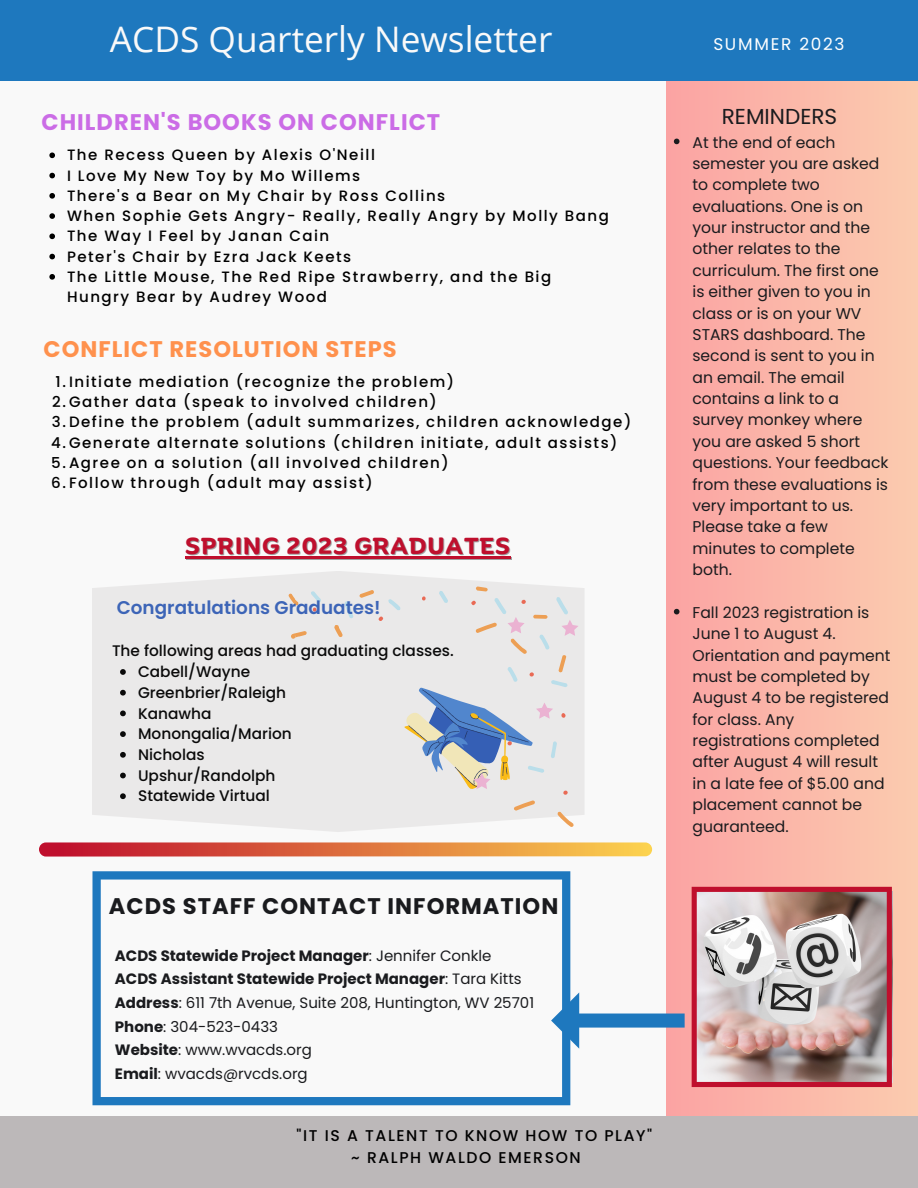
<style>
.page{position:relative;width:918px;height:1188px;background:#f9f9f9}
.page>*{position:absolute;margin:0;border:0;box-sizing:border-box;transform-origin:0 0}
.t1{font:35.25px "Open Sans";color:#f9f9f9}
.t2{font:700 22.5px "Poppins";letter-spacing:.045em;color:#1a1b1e}
.t3{font:700 22.5px "Poppins";letter-spacing:.045em;color:#cb6ce6}
.t4{font:700 22.5px "Poppins";letter-spacing:.045em;color:#ff914d}
.t5{font:700 22.5px "Binate Display";letter-spacing:.045em;color:#bf0f2d}
.t6{font:21.6px "Poppins";color:#1a1b1e}
.t7{font:600 18.45px "Poppins";color:#355fb5}
.t8{font:16.95px "Poppins";letter-spacing:.1em;color:#fff}
.t9{font:15.6px/21.3px "Poppins";color:#1a1b1e}
.t10{font:500 15.6px "Poppins";letter-spacing:.1em;color:#000}
.t11{font:500 15.3px/20.7px "Poppins";color:#000}
.t12{font:500 15px/20.2px "Poppins";letter-spacing:.1em;color:#000}
.t13{font:15px "Poppins";color:#1a1b1e}
.t14{font:700 15px "Poppins";color:#1a1b1e}
.s1{font-weight:400}
.s2{font-weight:700}
</style>
<div class="page">
<div style="left:666px;top:80px;width:252px;height:1053px;background:linear-gradient(to right,#fba3a3,#fbcbaf)"></div>
<div style="left:0;top:1116px;width:918px;height:72px;background:#bcb8b9"></div>
<div style="left:0;top:0;width:918px;height:80px;background:#1e78be"></div>
<svg style="left:92px;top:871px;width:478px;height:234px"></svg>
<svg style="left:692px;top:887px;width:200px;height:200px;background:#bb9d9e"></svg>
<svg style="left:551px;top:992px;width:134px;height:57px"></svg>
<svg style="left:39px;top:842px;width:613px;height:15px;background:#de774a"></svg>
<svg style="left:92px;top:571px;width:492px;height:261px;fill:#eae9e9"></svg>
<svg style="left:312px;top:608px;width:5px;height:4px"></svg>
<svg style="left:311px;top:591px;width:10px;height:11px"></svg>
<svg style="left:291px;top:631px;width:16px;height:8px"></svg>
<svg style="left:288px;top:593px;width:11px;height:12px"></svg>
<svg style="left:334px;top:587px;width:245px;height:240px"></svg>
<svg style="left:674px;top:139px;width:6px;height:5px"></svg>
<svg style="left:674px;top:609px;width:6px;height:5px"></svg>
<hr style="left:187px;top:557px;width:325px;height:2px;background:#bf0f2d">
<hr style="left:186px;top:556px;width:325px;height:2px;background:#bf0f2d">
<svg style="left:120px;top:669px;width:6px;height:6px"></svg>
<svg style="left:120px;top:690px;width:6px;height:6px"></svg>
<svg style="left:120px;top:711px;width:6px;height:5px"></svg>
<svg style="left:120px;top:731px;width:6px;height:6px"></svg>
<svg style="left:120px;top:752px;width:6px;height:6px"></svg>
<svg style="left:120px;top:773px;width:6px;height:5px"></svg>
<svg style="left:120px;top:793px;width:6px;height:6px"></svg>
<svg style="left:49px;top:153px;width:6px;height:5px"></svg>
<svg style="left:49px;top:173px;width:6px;height:5px"></svg>
<svg style="left:49px;top:193px;width:6px;height:6px"></svg>
<svg style="left:49px;top:213px;width:6px;height:6px"></svg>
<svg style="left:49px;top:234px;width:6px;height:5px"></svg>
<svg style="left:49px;top:254px;width:6px;height:5px"></svg>
<svg style="left:49px;top:274px;width:6px;height:6px"></svg>
<p class="t1" style="left:110px;top:14px;width:444px">ACDS Quarterly Newsletter</p>
<p class="t3" style="left:42px;top:106px;width:400px">CHILDREN'S BOOKS ON CONFLICT</p>
<p class="t12" style="left:67px;top:145px;width:309px">The Recess Queen by Alexis O'Neill</p>
<p class="t12" style="left:67px;top:165px;width:295px">I Love My New Toy by Mo Willems</p>
<p class="t12" style="left:67px;top:186px;width:380px">There's a Bear on My Chair by Ross Collins</p>
<p class="t12" style="left:67px;top:206px;width:544px">When Sophie Gets Angry- Really, Really Angry by Molly Bang</p>
<p class="t12" style="left:67px;top:226px;width:264px">The Way I Feel by Janan Cain</p>
<p class="t12" style="left:67px;top:246px;width:286px">Peter's Chair by Ezra Jack Keets</p>
<p class="t12" style="left:67px;top:267px;width:486px">The Little Mouse, The Red Ripe Strawberry, and the Big<br>Hungry Bear by Audrey Wood</p>
<p class="t4" style="left:44px;top:333px;width:355px">CONFLICT RESOLUTION STEPS</p>
<p class="t12" style="left:56px;top:371px;width:400px">1.Initiate mediation (recognize the problem)</p>
<p class="t12" style="left:52px;top:392px;width:386px">2.Gather data (speak to involved children)</p>
<p class="t12" style="left:52px;top:412px;width:581px">3.Define the problem (adult summarizes, children acknowledge)</p>
<p class="t12" style="left:51px;top:432px;width:568px">4.Generate alternate solutions (children initiate, adult assists)</p>
<p class="t12" style="left:51px;top:452px;width:399px">5.Agree on a solution (all involved children)</p>
<p class="t12" style="left:51px;top:473px;width:323px">6.Follow through (adult may assist)</p>
<p class="t5" style="left:186px;top:525px;width:326px">SPRING 2023 GRADUATES</p>
<p class="t7" style="left:117px;top:595px;width:265px">Congratulations Graduates!</p>
<p class="t11" style="left:112px;top:641px;width:343px">The following areas had graduating classes.</p>
<p class="t11" style="left:138px;top:661px;width:155px">Cabell/Wayne<br>Greenbrier/Raleigh<br>Kanawha<br>Monongalia/Marion<br>Nicholas<br>Upshur/Randolph<br>Statewide Virtual</p>
<p class="t2" style="left:109px;top:890px;width:451px">ACDS STAFF CONTACT INFORMATION</p>
<p class="t14" style="left:115px;top:945px;width:378px">ACDS Statewide Project Manager<span class="s1">: Jennifer Conkle</span></p>
<p class="t14" style="left:115px;top:969px;width:408px">ACDS Assistant Statewide Project Manager<span class="s1">: Tara Kitts</span></p>
<p class="t13" style="left:115px;top:992px;width:421px"><span class="s2">Address</span>: 611 7th Avenue, Suite 208, Huntington, WV 25701</p>
<p class="t13" style="left:115px;top:1016px;width:165px"><span class="s2">Phone</span>: 304-523-0433</p>
<p class="t13" style="left:115px;top:1039px;width:198px"><span class="s2">Website</span>: www.wvacds.org</p>
<p class="t13" style="left:115px;top:1063px;width:194px"><span class="s2">Email</span>: wvacds@rvcds.org</p>
<p class="t10" style="left:297px;top:1125px;width:357px">"IT IS A TALENT TO KNOW HOW TO PLAY"</p>
<p class="t10" style="left:351px;top:1146px;width:231px">~ RALPH WALDO EMERSON</p>
<p class="t8" style="left:713px;top:32px;width:133px">SUMMER 2023</p>
<p class="t6" style="left:722px;top:101px;width:117px">REMINDERS</p>
<p class="t9" style="left:693px;top:131px;width:197px">At the end of each semester you are asked to complete two evaluations. One is on your instructor and the other relates to the curriculum. The first one is either given to you in class or is on your WV<br>STARS dashboard. The second is sent to you in an email. The email contains a link to a survey monkey where you are asked 5 short questions. Your feedback from these evaluations is very important to us.<br>Please take a few minutes to complete both.</p>
<p class="t9" style="left:693px;top:602px;width:199px">Fall 2023 registration is<br>June 1 to August 4.<br>Orientation and payment must be completed by<br>August 4 to be registered for class. Any registrations completed after August 4 will result in a late fee of $5.00 and placement cannot be guaranteed.</p>
</div>
